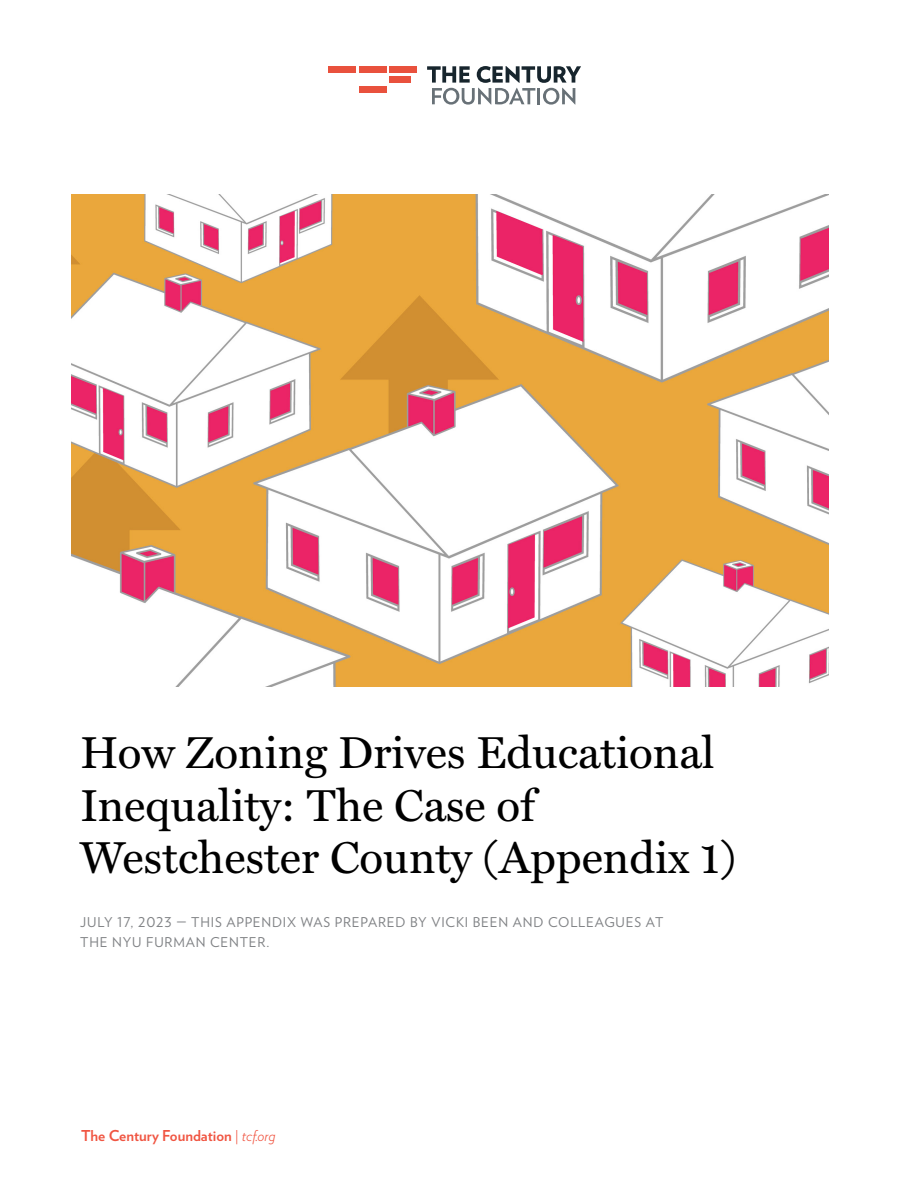
<style>
.page{position:relative;width:918px;height:1188px;background:#fff}
.page>*{position:absolute;margin:0;border:0;box-sizing:border-box;transform-origin:0 0}
.t1{font:45px "Miller Text";color:#000}
.t2{font:700 15px "Verlag";color:#f05542}
.t3{font:13.5px "Verlag";letter-spacing:.06em;color:#808285}
.s1{font-weight:300}
.s2{font-weight:300;font-style:italic}
</style>
<div class="page">
<div style="left:328px;top:66px;width:28px;height:7px;background:#e9513d"></div>
<div style="left:359px;top:66px;width:27px;height:7px;background:#e9513d"></div>
<div style="left:390px;top:66px;width:27px;height:7px;background:#e9513d"></div>
<div style="left:390px;top:76px;width:21px;height:7px;background:#e9513d"></div>
<div style="left:359px;top:86px;width:27px;height:6px;background:#e9513d"></div>
<svg style="left:427px;top:66px;width:154px;height:39px"></svg>
<img style="left:72px;top:195px;width:756px;height:491px">
<p class="t1" style="left:80px;top:727px;width:636px">How Zoning Drives Educational</p>
<p class="t1" style="left:80px;top:780px;width:456px">Inequality: The Case of</p>
<p class="t1" style="left:80px;top:832px;width:657px">Westchester County (Appendix 1)</p>
<p class="t3" style="left:80px;top:912px;width:585px">JULY 17, 2023 — THIS APPENDIX WAS PREPARED BY VICKI BEEN AND COLLEAGUES AT</p>
<p class="t3" style="left:80px;top:932px;width:191px">THE NYU FURMAN CENTER.</p>
<p class="t2" style="left:81px;top:1124px;width:196px">The Century Foundation <span class="s1">|</span> <span class="s2">tcf.org</span></p>
</div>
